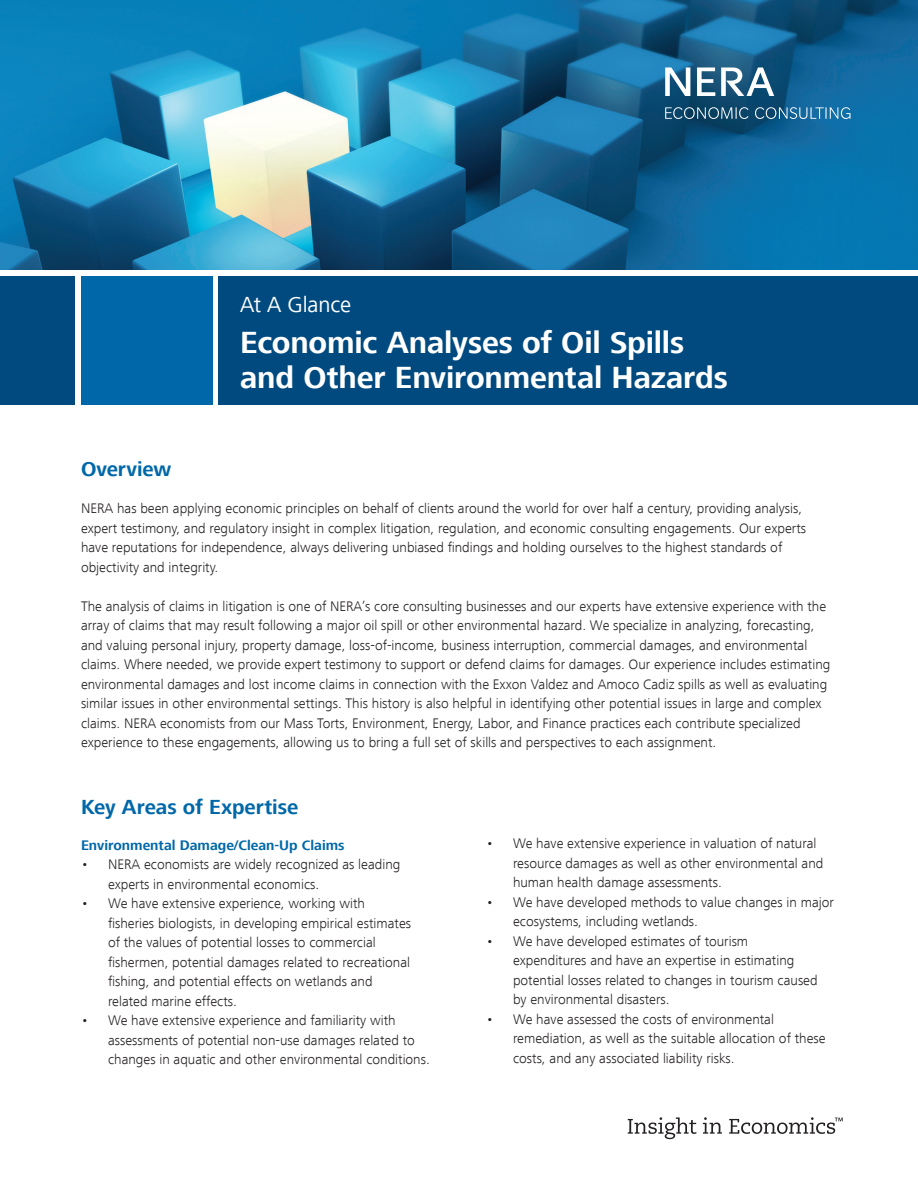
<style>
.page{position:relative;width:918px;height:1188px;background:#fff}
.page>*{position:absolute;margin:0;border:0;box-sizing:border-box;transform-origin:0 0}
.Brochure_Title{font:700 31.5px/34.5px "Frutiger Next LT";letter-spacing:-.005em;color:#fff}
.Brochure_Title-2{font:22.5px "Frutiger Next LT";letter-spacing:-.005em;color:#fff}
.Text_Bullets_9_12{font:700 21px "Frutiger Next LT";color:#0068a9}
.Bodytext{font:300 14.25px/19.5px "Frutiger Next LT";color:#231f20}
.Bodytext-2{font:700 14.25px "Frutiger Next LT";color:#0068a9}
</style>
<div class="page">
<div style="left:219px;top:276px;width:699px;height:129px;background:#004a7f"></div>
<div style="left:0;top:276px;width:75px;height:129px;background:#004a7f"></div>
<div style="left:81px;top:276px;width:131px;height:129px;background:#0068a9"></div>
<img style="left:0;top:0;width:918px;height:270px">
<svg style="left:665px;top:68px;width:25px;height:28px"></svg>
<svg style="left:697px;top:68px;width:18px;height:28px"></svg>
<svg style="left:721px;top:68px;width:53px;height:28px"></svg>
<svg style="left:665px;top:107px;width:83px;height:12px"></svg>
<svg style="left:755px;top:107px;width:95px;height:12px"></svg>
<svg style="left:628px;top:1117px;width:68px;height:22px"></svg>
<svg style="left:703px;top:1117px;width:19px;height:17px"></svg>
<svg style="left:729px;top:1117px;width:114px;height:17px"></svg>
<p class="Brochure_Title-2" style="left:240px;top:292px;width:113px">At A Glance</p>
<p class="Brochure_Title" style="left:240px;top:326px;width:489px">Economic Analyses of Oil Spills and Other Environmental Hazards</p>
<p class="Text_Bullets_9_12" style="left:81px;top:457px;width:92px">Overview</p>
<p class="Bodytext" style="left:81px;top:499px;width:727px">NERA has been applying economic principles on behalf of clients around the world for over half a century, providing analysis, expert testimony, and regulatory insight in complex litigation, regulation, and economic consulting engagements. Our experts have reputations for independence, always delivering unbiased findings and holding ourselves to the highest standards of objectivity and integrity.</p>
<p class="Bodytext" style="left:81px;top:596px;width:751px">The analysis of claims in litigation is one of NERA’s core consulting businesses and our experts have extensive experience with the array of claims that may result following a major oil spill or other environmental hazard. We specialize in analyzing, forecasting, and valuing personal injury, property damage, loss-of-income, business interruption, commercial damages, and environmental claims. Where needed, we provide expert testimony to support or defend claims for damages. Our experience includes estimating environmental damages and lost income claims in connection with the Exxon Valdez and Amoco Cadiz spills as well as evaluating similar issues in other environmental settings. This history is also helpful in identifying other potential issues in large and complex claims. NERA economists from our Mass Torts, Environment, Energy, Labor, and Finance practices each contribute specialized experience to these engagements, allowing us to bring a full set of skills and perspectives to each assignment.</p>
<p class="Text_Bullets_9_12" style="left:81px;top:795px;width:219px">Key Areas of Expertise</p>
<p class="Bodytext-2" style="left:81px;top:837px;width:265px">Environmental Damage/Clean-Up Claims</p>
<p class="Bodytext" style="left:108px;top:855px;width:294px;text-indent:-27px">• NERA economists are widely recognized as leading experts in environmental economics.</p>
<p class="Bodytext" style="left:108px;top:894px;width:305px;text-indent:-27px">• We have extensive experience, working with fisheries biologists, in developing empirical estimates of the values of potential losses to commercial fishermen, potential damages related to recreational fishing, and potential effects on wetlands and related marine effects.</p>
<p class="Bodytext" style="left:108px;top:1011px;width:323px;text-indent:-27px">• We have extensive experience and familiarity with assessments of potential non-use damages related to changes in aquatic and other environmental conditions.</p>
<p class="Bodytext" style="left:513px;top:834px;width:312px;text-indent:-27px">• We have extensive experience in valuation of natural resource damages as well as other environmental and human health damage assessments.</p>
<p class="Bodytext" style="left:513px;top:893px;width:322px;text-indent:-27px">• We have developed methods to value changes in major ecosystems, including wetlands.</p>
<p class="Bodytext" style="left:513px;top:932px;width:306px;text-indent:-27px">• We have developed estimates of tourism expenditures and have an expertise in estimating potential losses related to changes in tourism caused by environmental disasters.</p>
<p class="Bodytext" style="left:513px;top:1010px;width:314px;text-indent:-27px">• We have assessed the costs of environmental remediation, as well as the suitable allocation of these costs, and any associated liability risks.</p>
</div>
